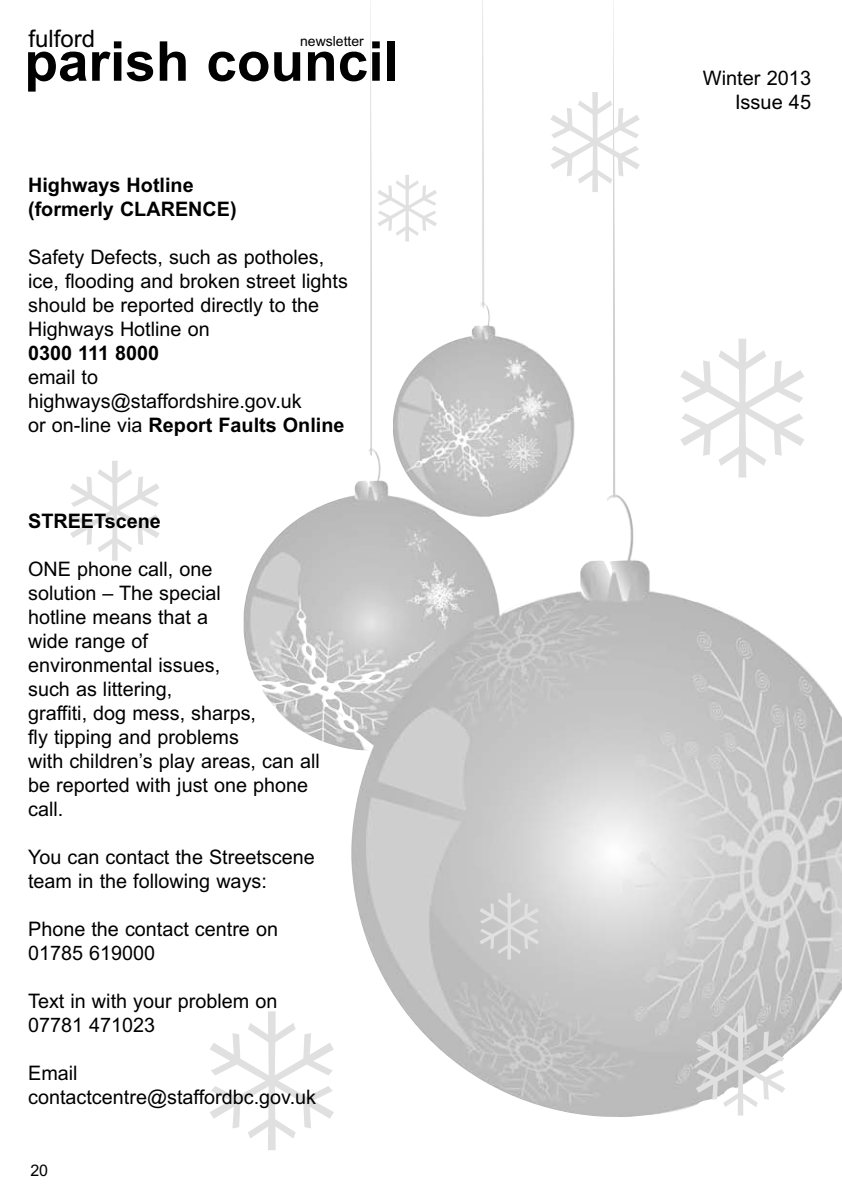
<style>
.page{position:relative;width:842px;height:1191px;background:#fff}
.page>*{position:absolute;margin:0;border:0;box-sizing:border-box;transform-origin:0 0}
.t1{font:700 55px "Arial";color:#000}
.t2{font:24px "Arial";color:#000}
.t3{font:20px/24px "Arial";color:#000}
.t4{font:700 20px/24px "Arial";color:#000}
.t5{font:16px "Arial";color:#000}
.t6{font:14px "Arial";color:#000}
.s1{font-weight:700}
</style>
<div class="page">
<img style="left:244px;top:0;width:598px;height:1117px">
<svg style="left:244px;top:1011px;width:90px;height:106px"></svg>
<div style="left:479px;top:893px;width:60px;height:66px;background:#c7c7c7"></div>
<svg style="left:696px;top:1015px;width:89px;height:100px"></svg>
<svg style="left:680px;top:339px;width:124px;height:138px"></svg>
<svg style="left:377px;top:92px;width:263px;height:149px"></svg>
<p class="t2" style="left:28px;top:24px;width:68px">fulford</p>
<p class="t6" style="left:300px;top:33px;width:65px">newsletter</p>
<h1 class="t1" style="left:24px;top:30px;width:376px">parish council</h1>
<p class="t4" style="left:28px;top:173px;width:210px">Highways Hotline (formerly CLARENCE)</p>
<p class="t3" style="left:28px;top:245px;width:321px">Safety Defects, such as potholes, ice, flooding and broken street lights should be reported directly to the<br>Highways Hotline on</p>
<p class="t4" style="left:28px;top:341px;width:133px">0300 111 8000</p>
<p class="t3" style="left:28px;top:365px;width:318px">email to highways@staffordshire.gov.uk<br>or on-line via <span class="s1">Report Faults Online</span></p>
<p class="t4" style="left:28px;top:509px;width:134px">STREETscene</p>
<p class="t3" style="left:28px;top:557px;width:293px">ONE phone call, one<br>solution – The special<br>hotline means that a<br>wide range of<br>environmental issues,<br>such as littering,<br>graffiti, dog mess, sharps,<br>fly tipping and problems<br>with children’s play areas, can all be reported with just one phone call.</p>
<p class="t3" style="left:28px;top:845px;width:288px">You can contact the Streetscene team in the following ways:</p>
<p class="t3" style="left:28px;top:917px;width:251px">Phone the contact centre on<br>01785 619000</p>
<p class="t3" style="left:28px;top:989px;width:251px">Text in with your problem on<br>07781 471023</p>
<p class="t3" style="left:28px;top:1061px;width:289px">Email contactcentre@staffordbc.gov.uk</p>
<p class="t5" style="left:30px;top:1161px;width:19px">20</p>
<p class="t3" style="left:703px;top:66px;width:110px;text-align:right">Winter 2013<br>Issue 45</p>
</div>
